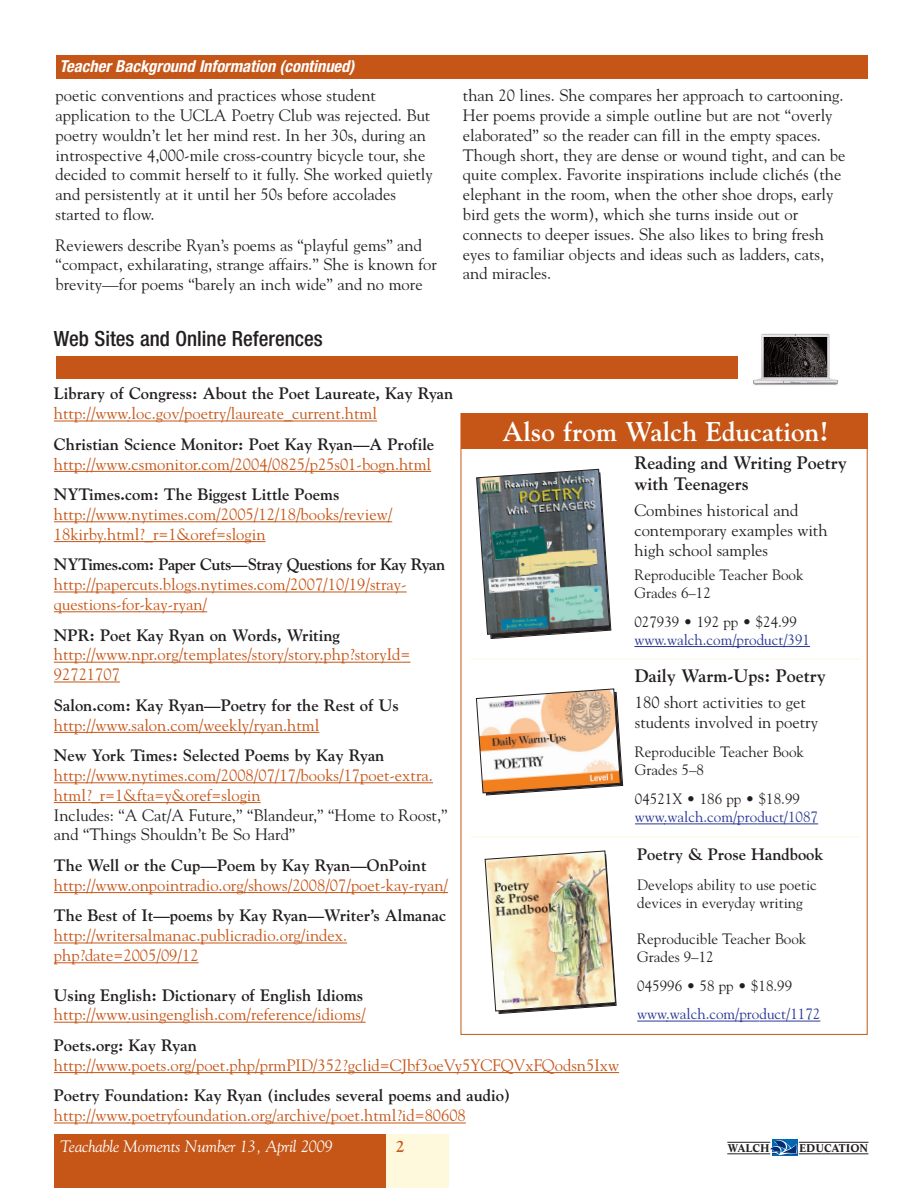
<style>
.page{position:relative;width:918px;height:1188px;background:#fff}
.page>*{position:absolute;margin:0;border:0;box-sizing:border-box;transform-origin:0 0}
.t1{font:700 27px "Goudy";color:#fff}
.t2{font:500 condensed 21px "Helvetica Neue";color:#231f20}
.t3{font:700 18px/21.6px "Goudy";color:#231f20}
.t4{font:16.5px/19.8px "Goudy";color:#231f20}
.t5{font:16.5px/19.8px "Goudy";color:#c65618}
.t6{font:700 16.5px "Goudy";color:#231f20}
.t7{font:700 16.5px "Goudy";letter-spacing:-.03em;color:#231f20}
.t8{font:italic 700 condensed 16.5px "Helvetica Neue";color:#fff}
.t9{font:italic 16.5px "Goudy";letter-spacing:-.01em;color:#fff}
.t10{font:700 16.5px "Goudy";color:#c65618}
.t11{font:15px/18px "Goudy";color:#231f20}
.t12{font:15px "Goudy";color:#293795}
.t13{font:700 10.95px "Life BT";color:#231f20}
</style>
<div class="page">
<div style="left:376px;top:1134px;width:73px;height:54px;background:#fef8dd"></div>
<div style="left:772px;top:1139px;width:26px;height:17px;background:#0166b3"></div>
<hr style="left:727px;top:1142px;width:43px;height:1px;background:#231f20">
<hr style="left:727px;top:1154px;width:43px;height:1px;background:#231f20">
<hr style="left:799px;top:1142px;width:69px;height:1px;background:#231f20">
<hr style="left:799px;top:1154px;width:69px;height:1px;background:#231f20">
<svg style="left:770px;top:1140px;width:28px;height:16px"></svg>
<div style="left:54px;top:1134px;width:332px;height:54px;background:#c65618"></div>
<div style="left:56px;top:357px;width:681px;height:22px;background:#c65618"></div>
<img style="left:753px;top:333px;width:85px;height:53px">
<hr style="left:54px;top:421px;width:75px;height:1px;background:#c65618">
<hr style="left:127px;top:421px;width:250px;height:1px;background:#c65618">
<hr style="left:54px;top:471px;width:75px;height:1px;background:#c65618">
<hr style="left:127px;top:471px;width:71px;height:1px;background:#c65618">
<hr style="left:198px;top:471px;width:233px;height:1px;background:#c65618">
<hr style="left:54px;top:521px;width:75px;height:1px;background:#c65618">
<hr style="left:127px;top:521px;width:265px;height:1px;background:#c65618">
<hr style="left:54px;top:541px;width:50px;height:1px;background:#c65618">
<hr style="left:103px;top:541px;width:163px;height:1px;background:#c65618">
<hr style="left:54px;top:592px;width:353px;height:1px;background:#c65618">
<hr style="left:54px;top:611px;width:86px;height:1px;background:#c65618">
<hr style="left:139px;top:611px;width:68px;height:1px;background:#c65618">
<hr style="left:54px;top:662px;width:75px;height:1px;background:#c65618">
<svg style="left:127px;top:662px;width:27px;height:1px"></svg>
<hr style="left:154px;top:662px;width:167px;height:1px;background:#c65618">
<hr style="left:319px;top:662px;width:92px;height:1px;background:#c65618">
<hr style="left:54px;top:682px;width:66px;height:1px;background:#c65618">
<hr style="left:54px;top:732px;width:75px;height:1px;background:#c65618">
<hr style="left:127px;top:732px;width:192px;height:1px;background:#c65618">
<hr style="left:54px;top:782px;width:75px;height:1px;background:#c65618">
<hr style="left:127px;top:782px;width:306px;height:1px;background:#c65618">
<hr style="left:54px;top:802px;width:207px;height:1px;background:#c65618">
<hr style="left:54px;top:892px;width:75px;height:1px;background:#c65618">
<hr style="left:127px;top:892px;width:321px;height:1px;background:#c65618">
<hr style="left:54px;top:943px;width:293px;height:1px;background:#c65618">
<hr style="left:54px;top:962px;width:145px;height:1px;background:#c65618">
<hr style="left:54px;top:1022px;width:75px;height:1px;background:#c65618">
<hr style="left:127px;top:1022px;width:239px;height:1px;background:#c65618">
<hr style="left:54px;top:1072px;width:75px;height:1px;background:#c65618">
<hr style="left:127px;top:1072px;width:329px;height:1px;background:#c65618">
<hr style="left:455px;top:1072px;width:108px;height:1px;background:#c65618">
<hr style="left:563px;top:1072px;width:56px;height:1px;background:#c65618">
<hr style="left:54px;top:1123px;width:75px;height:1px;background:#c65618">
<hr style="left:127px;top:1123px;width:339px;height:1px;background:#c65618">
<img style="left:476px;top:469px;width:136px;height:170px">
<div style="left:461px;top:413px;width:407px;height:36px;background:#c65618"></div>
<hr style="left:634px;top:646px;width:30px;height:1px;background:#293795">
<hr style="left:663px;top:646px;width:94px;height:1px;background:#293795">
<hr style="left:757px;top:646px;width:53px;height:1px;background:#293795">
<svg style="left:476px;top:688px;width:147px;height:108px"></svg>
<hr style="left:635px;top:824px;width:30px;height:1px;background:#293795">
<hr style="left:664px;top:824px;width:93px;height:1px;background:#293795">
<hr style="left:757px;top:824px;width:61px;height:1px;background:#293795">
<img style="left:484px;top:850px;width:133px;height:164px">
<hr style="left:637px;top:1021px;width:30px;height:1px;background:#293795">
<hr style="left:666px;top:1021px;width:93px;height:1px;background:#293795">
<hr style="left:760px;top:1021px;width:60px;height:1px;background:#293795">
<hr style="left:471px;top:659px;width:390px;height:1px;background:#fef8dd">
<hr style="left:471px;top:836px;width:390px;height:1px;background:#fef8dd">
<div style="left:56px;top:55px;width:812px;height:24px;background:#c65618"></div>
<p class="t8" style="left:60px;top:60px;width:296px">Teacher Background Information (continued)</p>
<p class="t4" style="left:56px;top:87px;width:379px">poetic conventions and practices whose student application to the UCLA Poetry Club was rejected. But poetry wouldn’t let her mind rest. In her 30s, during an introspective 4,000-mile cross-country bicycle tour, she decided to commit herself to it fully. She worked quietly and persistently at it until her 50s before accolades started to flow.</p>
<p class="t4" style="left:56px;top:236px;width:383px">Reviewers describe Ryan’s poems as “playful gems” and “compact, exhilarating, strange affairs.” She is known for brevity—for poems “barely an inch wide” and no more</p>
<p class="t2" style="left:54px;top:331px;width:270px">Web Sites and Online References</p>
<p class="t4" style="left:463px;top:87px;width:384px">than 20 lines. She compares her approach to cartooning.<br>Her poems provide a simple outline but are not “overly elaborated” so the reader can fill in the empty spaces.<br>Though short, they are dense or wound tight, and can be quite complex. Favorite inspirations include clichés (the elephant in the room, when the other shoe drops, early bird gets the worm), which she turns inside out or connects to deeper issues. She also likes to bring fresh eyes to familiar objects and ideas such as ladders, cats, and miracles.</p>
<p class="t6" style="left:54px;top:387px;width:401px">Library of Congress: About the Poet Laureate, Kay Ryan</p>
<p class="t5" style="left:54px;top:405px;width:325px">http://www.loc.gov/poetry/laureate_current.html</p>
<p class="t6" style="left:54px;top:437px;width:382px">Christian Science Monitor: Poet Kay Ryan—A Profile</p>
<p class="t5" style="left:54px;top:455px;width:379px">http://www.csmonitor.com/2004/0825/p25s01-bogn.html</p>
<p class="t6" style="left:54px;top:488px;width:287px">NYTimes.com: The Biggest Little Poems</p>
<p class="t5" style="left:54px;top:506px;width:340px">http://www.nytimes.com/2005/12/18/books/review/<br>18kirby.html?_r=1&amp;oref=slogin</p>
<p class="t7" style="left:54px;top:558px;width:393px">NYTimes.com: Paper Cuts—Stray Questions for Kay Ryan</p>
<p class="t5" style="left:54px;top:576px;width:354px">http://papercuts.blogs.nytimes.com/2007/10/19/stray&shy;questions-for-kay-ryan/</p>
<p class="t6" style="left:54px;top:628px;width:287px">NPR: Poet Kay Ryan on Words, Writing</p>
<p class="t5" style="left:54px;top:646px;width:358px">http://www.npr.org/templates/story/story.php?storyId=<br>92721707</p>
<p class="t6" style="left:54px;top:698px;width:347px">Salon.com: Kay Ryan—Poetry for the Rest of Us</p>
<p class="t5" style="left:54px;top:716px;width:267px">http://www.salon.com/weekly/ryan.html</p>
<p class="t6" style="left:54px;top:749px;width:332px">New York Times: Selected Poems by Kay Ryan</p>
<p class="t5" style="left:54px;top:767px;width:381px">http://www.nytimes.com/2008/07/17/books/17poet-extra. html?_r=1&amp;fta=y&amp;oref=slogin</p>
<p class="t4" style="left:54px;top:806px;width:395px">Includes: “A Cat/A Future,” “Blandeur,” “Home to Roost,” and “Things Shouldn’t Be So Hard”</p>
<p class="t6" style="left:54px;top:859px;width:374px">The Well or the Cup—Poem by Kay Ryan—OnPoint</p>
<p class="t5" style="left:54px;top:876px;width:396px">http://www.onpointradio.org/shows/2008/07/poet-kay-ryan/</p>
<p class="t6" style="left:54px;top:909px;width:394px">The Best of It—poems by Kay Ryan—Writer’s Almanac</p>
<p class="t5" style="left:54px;top:927px;width:295px">http://writersalmanac.publicradio.org/index. php?date=2005/09/12</p>
<p class="t6" style="left:54px;top:988px;width:311px">Using English: Dictionary of English Idioms</p>
<p class="t5" style="left:54px;top:1006px;width:313px">http://www.usingenglish.com/reference/idioms/</p>
<p class="t6" style="left:54px;top:1039px;width:144px">Poets.org: Kay Ryan</p>
<p class="t5" style="left:54px;top:1056px;width:567px">http://www.poets.org/poet.php/prmPID/352?gclid=CJbf3oeVy5YCFQVxFQodsn5Ixw</p>
<p class="t6" style="left:54px;top:1089px;width:458px">Poetry Foundation: Kay Ryan (includes several poems and audio)</p>
<p class="t5" style="left:54px;top:1107px;width:413px">http://www.poetryfoundation.org/archive/poet.html?id=80608</p>
<h1 class="t1" style="left:502px;top:420px;width:328px">Also from Walch Education!</h1>
<p class="t3" style="left:634px;top:453px;width:214px">Reading and Writing Poetry with Teenagers</p>
<p class="t4" style="left:634px;top:502px;width:195px">Combines historical and contemporary examples with high school samples</p>
<p class="t11" style="left:634px;top:567px;width:171px">Reproducible Teacher Book<br>Grades 6–12</p>
<p class="t11" style="left:634px;top:614px;width:164px">027939 • 192 pp • $24.99</p>
<p class="t12" style="left:634px;top:634px;width:177px">www.walch.com/product/391</p>
<p class="t3" style="left:635px;top:667px;width:192px">Daily Warm-Ups: Poetry</p>
<p class="t4" style="left:635px;top:694px;width:185px">180 short activities to get students involved in poetry</p>
<p class="t11" style="left:635px;top:744px;width:171px">Reproducible Teacher Book<br>Grades 5–8</p>
<p class="t11" style="left:635px;top:791px;width:167px">04521X • 186 pp • $18.99</p>
<p class="t12" style="left:635px;top:811px;width:185px">www.walch.com/product/1087</p>
<p class="t6" style="left:637px;top:848px;width:188px">Poetry &amp; Prose Handbook</p>
<p class="t11" style="left:637px;top:877px;width:181px">Develops ability to use poetic devices in everyday writing</p>
<p class="t11" style="left:637px;top:931px;width:171px">Reproducible Teacher Book<br>Grades 9–12</p>
<p class="t11" style="left:637px;top:978px;width:157px">045996 • 58 pp • $18.99</p>
<p class="t12" style="left:637px;top:1008px;width:185px">www.walch.com/product/1172</p>
<p class="t9" style="left:60px;top:1140px;width:274px">Teachable Moments Number 13, April 2009</p>
<p class="t10" style="left:396px;top:1140px;width:11px">2</p>
<p class="t13" style="left:728px;top:1144px;width:43px">WALCH</p>
<p class="t13" style="left:799px;top:1144px;width:71px">EDUCATION</p>
</div>
